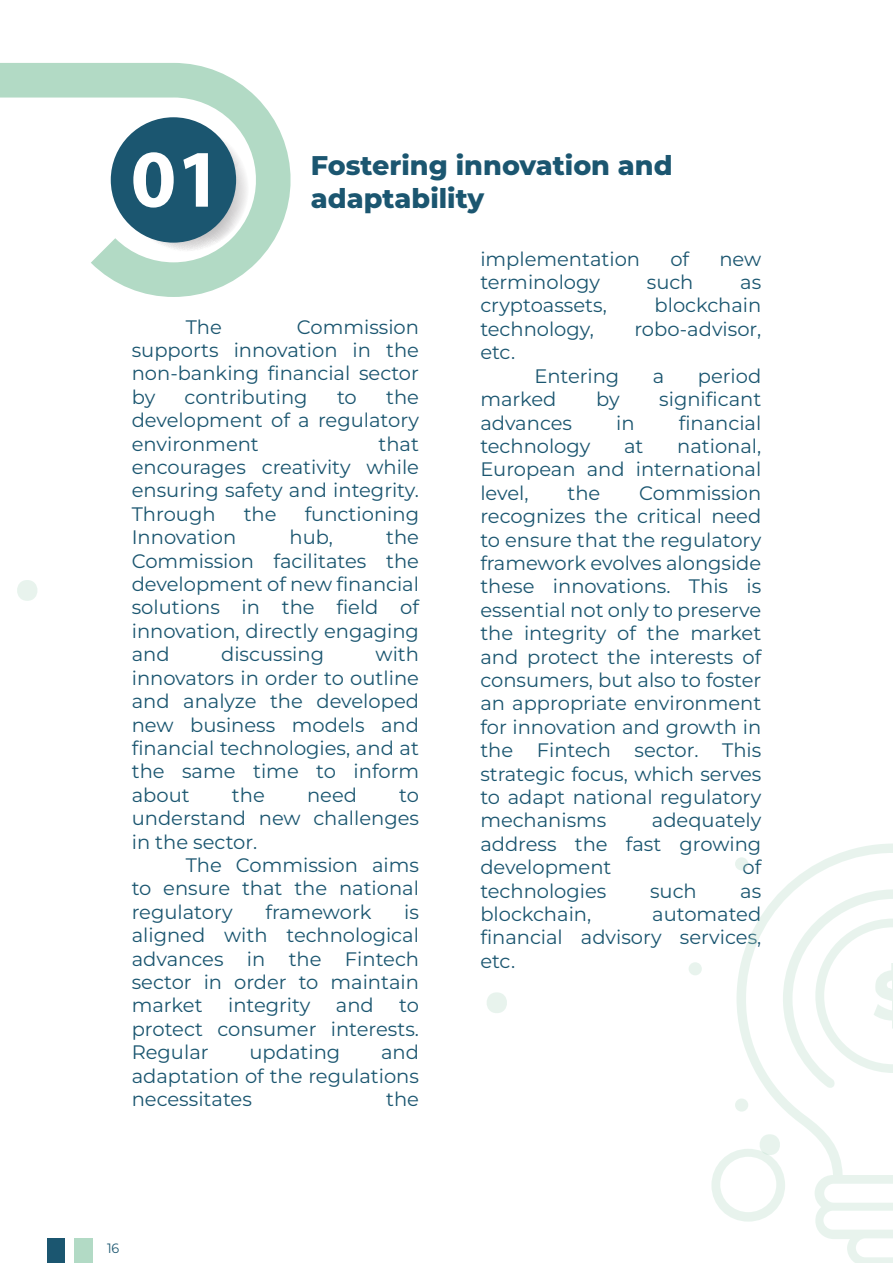
<style>
.page{position:relative;width:893px;height:1263px;background:#fff}
.page>*{position:absolute;margin:0;border:0;box-sizing:border-box;transform-origin:0 0}
.t1{font:800 27px/32.4px "Montserrat";color:#1b5670}
.t2{font:19.5px/23.4px "Montserrat";color:#1b5670;text-align:justify}
.t3{font:13.5px "Montserrat";color:#1b5670;scale:.94 1}
</style>
<div class="page">
<svg style="left:0;top:63px;width:291px;height:234px"></svg>
<div style="left:111px;top:117px;width:125px;height:126px;background:#1b5670;border-radius:50%"></div>
<svg style="left:124px;top:126px;width:125px;height:126px"></svg>
<div style="left:74px;top:1238px;width:19px;height:25px;background:#b2dac5"></div>
<div style="left:47px;top:1238px;width:18px;height:25px;background:#1b5670"></div>
<svg style="left:487px;top:992px;width:20px;height:21px"></svg>
<svg style="left:17px;top:580px;width:20px;height:21px"></svg>
<div style="left:735px;top:857px;width:13px;height:13px;background:#ecf6f0;border-radius:50%"></div>
<div style="left:735px;top:1098px;width:13px;height:13px;background:#ecf6f0;border-radius:50%"></div>
<div style="left:689px;top:962px;width:13px;height:13px;background:#e8f3ed;border-radius:50%"></div>
<svg style="left:736px;top:843px;width:157px;height:420px"></svg>
<svg style="left:711px;top:1134px;width:74px;height:87px"></svg>
<svg style="left:783px;top:889px;width:110px;height:199px"></svg>
<h1 class="t1" style="left:311px;top:148px;width:363px">Fostering innovation and adaptability</h1>
<p class="t2" style="left:132px;top:314px;width:289px;text-indent:165px">Commission supports innovation in the non-banking financial sector by</p>
<p class="t2" style="left:186px;top:314px;width:38px">The</p>
<p class="t2" style="left:132px;top:385px;width:289px;text-indent:254px">the development of a regulatory environment</p>
<p class="t2" style="left:185px;top:385px;width:125px">contributing</p>
<p class="t2" style="left:337px;top:385px;width:21px">to</p>
<p class="t2" style="left:132px;top:431px;width:289px;text-indent:247px">that encourages creativity while ensuring safety and integrity.<br>Through</p>
<p class="t2" style="left:244px;top:502px;width:34px">the</p>
<p class="t2" style="left:305px;top:502px;width:116px">functioning</p>
<p class="t2" style="left:132px;top:525px;width:289px;text-indent:254px">the Commission facilitates the development of new financial solutions in the field of innovation, directly engaging and</p>
<p class="t2" style="left:132px;top:525px;width:106px">Innovation</p>
<p class="t2" style="left:290px;top:525px;width:45px">hub,</p>
<p class="t2" style="left:132px;top:642px;width:289px;text-indent:244px">with innovators in order to outline and analyze the developed new business models and financial technologies, and at the same time to inform about</p>
<p class="t2" style="left:221px;top:642px;width:104px">discussing</p>
<p class="t2" style="left:232px;top:782px;width:34px">the</p>
<p class="t2" style="left:307px;top:782px;width:51px">need</p>
<p class="t2" style="left:132px;top:782px;width:289px;text-indent:267px">to understand new challenges in the sector.</p>
<p class="t2" style="left:132px;top:853px;width:289px;text-indent:54px">The Commission aims to ensure that the national regulatory</p>
<p class="t2" style="left:266px;top:899px;width:107px">framework</p>
<p class="t2" style="left:132px;top:899px;width:289px;text-indent:272px">is aligned with technological advances in the Fintech sector in order to maintain market</p>
<p class="t2" style="left:228px;top:993px;width:84px">integrity</p>
<p class="t2" style="left:336px;top:993px;width:39px">and</p>
<p class="t2" style="left:132px;top:993px;width:289px;text-indent:267px">to protect consumer interests.<br>Regular</p>
<p class="t2" style="left:132px;top:1040px;width:289px;text-indent:249px">and adaptation of the regulations necessitates</p>
<p class="t2" style="left:249px;top:1040px;width:92px">updating</p>
<p class="t2" style="left:386px;top:1087px;width:34px">the</p>
<p class="t2" style="left:480px;top:247px;width:161px">implementation</p>
<p class="t2" style="left:670px;top:247px;width:20px">of</p>
<p class="t2" style="left:719px;top:247px;width:43px">new</p>
<p class="t2" style="left:480px;top:270px;width:121px">terminology</p>
<p class="t2" style="left:647px;top:270px;width:48px">such</p>
<p class="t2" style="left:740px;top:270px;width:23px">as</p>
<p class="t2" style="left:480px;top:293px;width:128px">cryptoassets,</p>
<p class="t2" style="left:655px;top:293px;width:108px">blockchain</p>
<p class="t2" style="left:480px;top:317px;width:115px">technology,</p>
<p class="t2" style="left:634px;top:317px;width:128px">robo-advisor,</p>
<p class="t2" style="left:480px;top:340px;width:36px">etc.</p>
<p class="t2" style="left:534px;top:364px;width:87px">Entering</p>
<p class="t2" style="left:653px;top:364px;width:13px">a</p>
<p class="t2" style="left:698px;top:364px;width:65px">period</p>
<p class="t2" style="left:480px;top:387px;width:78px">marked</p>
<p class="t2" style="left:596px;top:387px;width:25px">by</p>
<p class="t2" style="left:659px;top:387px;width:104px">significant</p>
<p class="t2" style="left:480px;top:410px;width:93px">advances</p>
<p class="t2" style="left:616px;top:410px;width:20px">in</p>
<p class="t2" style="left:679px;top:410px;width:84px">financial</p>
<p class="t2" style="left:480px;top:434px;width:112px">technology</p>
<p class="t2" style="left:624px;top:434px;width:21px">at</p>
<p class="t2" style="left:480px;top:434px;width:282px;text-indent:197px">national, European and international level,</p>
<p class="t2" style="left:480px;top:481px;width:282px;text-indent:159px">Commission recognizes the critical need to ensure that the regulatory framework evolves alongside these innovations. This is essential not only to preserve the integrity of the market and protect the interests of consumers, but also to foster an appropriate environment for innovation and growth in the Fintech sector. This strategic focus, which serves to adapt national regulatory mechanisms</p>
<p class="t2" style="left:567px;top:481px;width:34px">the</p>
<p class="t2" style="left:480px;top:808px;width:282px;text-indent:171px">adequately address the fast growing development</p>
<p class="t2" style="left:742px;top:855px;width:20px">of</p>
<p class="t2" style="left:480px;top:878px;width:128px">technologies</p>
<p class="t2" style="left:650px;top:878px;width:48px">such</p>
<p class="t2" style="left:740px;top:878px;width:23px">as</p>
<p class="t2" style="left:480px;top:902px;width:112px">blockchain,</p>
<p class="t2" style="left:480px;top:902px;width:282px;text-indent:172px">automated financial advisory services, etc.</p>
<p class="t3" style="left:107px;top:1239px;width:15px">16</p>
</div>
